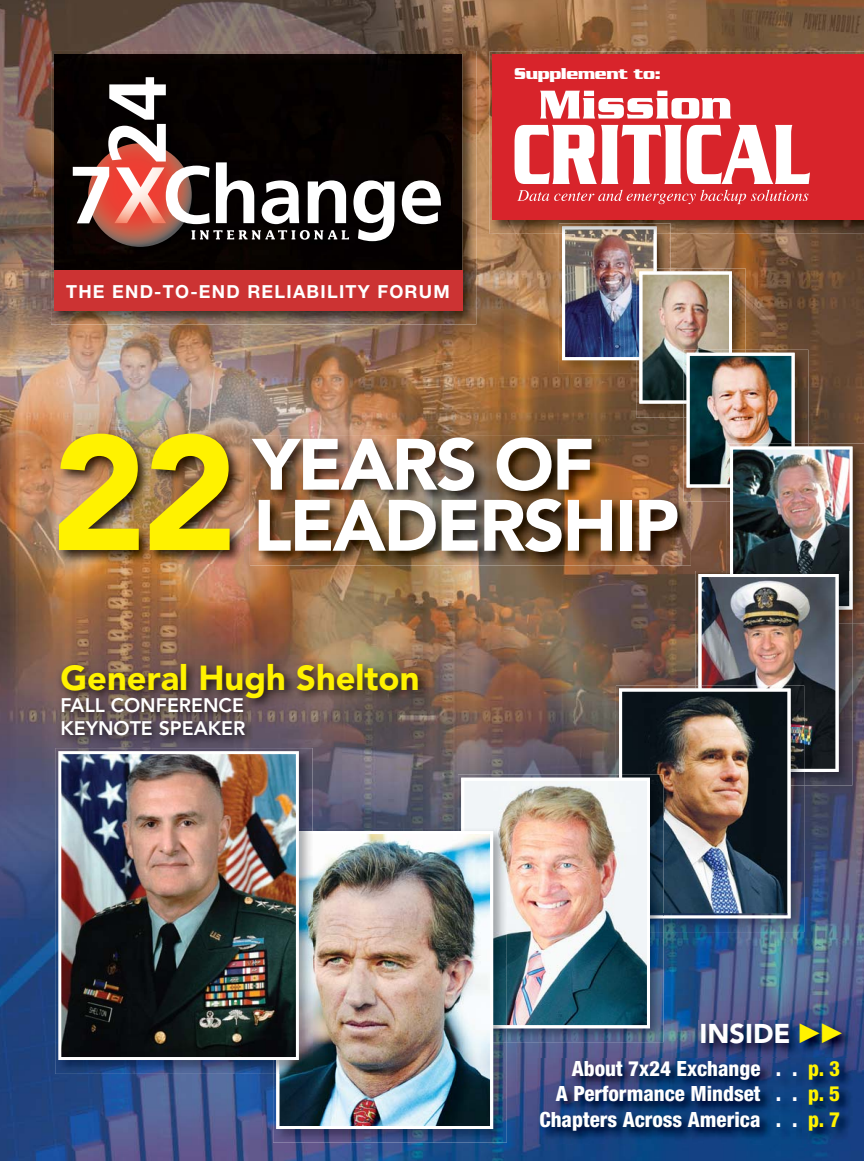
<style>
.page{position:relative;width:864px;height:1161px;background:#fff}
.page>*{position:absolute;margin:0;border:0;box-sizing:border-box;transform-origin:0 0}
.t1{font:900 161.7px "Avenir";color:#fff200}
.t2{font:900 71.85px/61.1px "Avenir";letter-spacing:-.03em;color:#fff}
.t3{font:900 34.5px "Avenir";color:#fff200}
.t4{font:900 27px "Avenir";color:#fff}
.t5{font:800 condensed 21px/25.2px "Helvetica Neue";color:#fff;text-align:right}
.t6{font:800 19.5px/22.5px "Avenir";color:#fff}
.t7{font:700 18px "Helvetica Neue";letter-spacing:.07em;color:#fff}
.t8{font:700 16.95px "Serpentine";letter-spacing:-.02em;color:#fff}
.s1{font-family:"Mathematical Pi Six";font-weight:400;color:#fff200}
.s2{color:#fff200}
</style>
<div class="page">
<img style="left:0;top:0;width:864px;height:1161px">
<img style="left:56px;top:431px;width:187px;height:133px">
<img style="left:250px;top:435px;width:312px;height:130px">
<img style="left:537px;top:1058px;width:316px;height:86px">
<img style="left:698px;top:1020px;width:156px;height:37px">
<img style="left:51px;top:51px;width:425px;height:274px">
<div style="left:54px;top:54px;width:408px;height:216px;background:#060200"></div>
<div style="left:54px;top:270px;width:408px;height:41px;background:#c33"></div>
<img style="left:68px;top:72px;width:384px;height:186px">
<svg style="left:402px;top:180px;width:39px;height:44px"></svg>
<svg style="left:73px;top:77px;width:321px;height:164px"></svg>
<img style="left:559px;top:234px;width:3px;height:140px">
<img style="left:852px;top:444px;width:12px;height:179px">
<img style="left:664px;top:918px;width:140px;height:14px">
<img style="left:458px;top:775px;width:206px;height:267px">
<img style="left:650px;top:918px;width:14px;height:14px">
<img style="left:562px;top:234px;width:290px;height:684px">
<img style="left:619px;top:775px;width:45px;height:143px">
<img style="left:461px;top:778px;width:189px;height:250px">
<img style="left:489px;top:52px;width:375px;height:182px">
<img style="left:562px;top:226px;width:95px;height:8px">
<div style="left:492px;top:55px;width:372px;height:165px;background:#d8242b"></div>
<svg style="left:515px;top:125px;width:295px;height:59px"></svg>
<svg style="left:540px;top:91px;width:191px;height:28px"></svg>
<svg style="left:517px;top:190px;width:291px;height:14px"></svg>
<img style="left:57px;top:659px;width:372px;height:88px">
<img style="left:273px;top:828px;width:234px;height:315px">
<img style="left:461px;top:828px;width:46px;height:200px">
<img style="left:276px;top:831px;width:217px;height:298px">
<img style="left:55px;top:748px;width:258px;height:326px">
<img style="left:276px;top:831px;width:37px;height:243px">
<img style="left:62px;top:755px;width:233px;height:301px">
<div style="left:58px;top:751px;width:241px;height:309px;border:3px solid #fff"></div>
<p class="t8" style="left:514px;top:69px;width:149px">Supplement to:</p>
<p class="t7" style="left:66px;top:285px;width:385px">THE END-TO-END RELIABILITY FORUM</p>
<h1 class="t1" style="left:51px;top:428px;width:188px">22</h1>
<h2 class="t2" style="left:253px;top:440px;width:428px">YEARS OF<br>LEADERSHIP</h2>
<h3 class="t3" style="left:60px;top:664px;width:361px">General Hugh Shelton</h3>
<p class="t6" style="left:60px;top:696px;width:186px">FALL CONFERENCE<br>KEYNOTE SPEAKER</p>
<p class="t4" style="left:700px;top:1022px;width:145px">INSIDE <span class="s1">--</span></p>
<p class="t5" style="left:539px;top:1058px;width:302px">About 7x24 Exchange . . <span class="s2">p. 3<br></span>A Performance Mindset . . <span class="s2">p. 5<br></span>Chapters Across America . . <span class="s2">p. 7</span></p>
</div>
